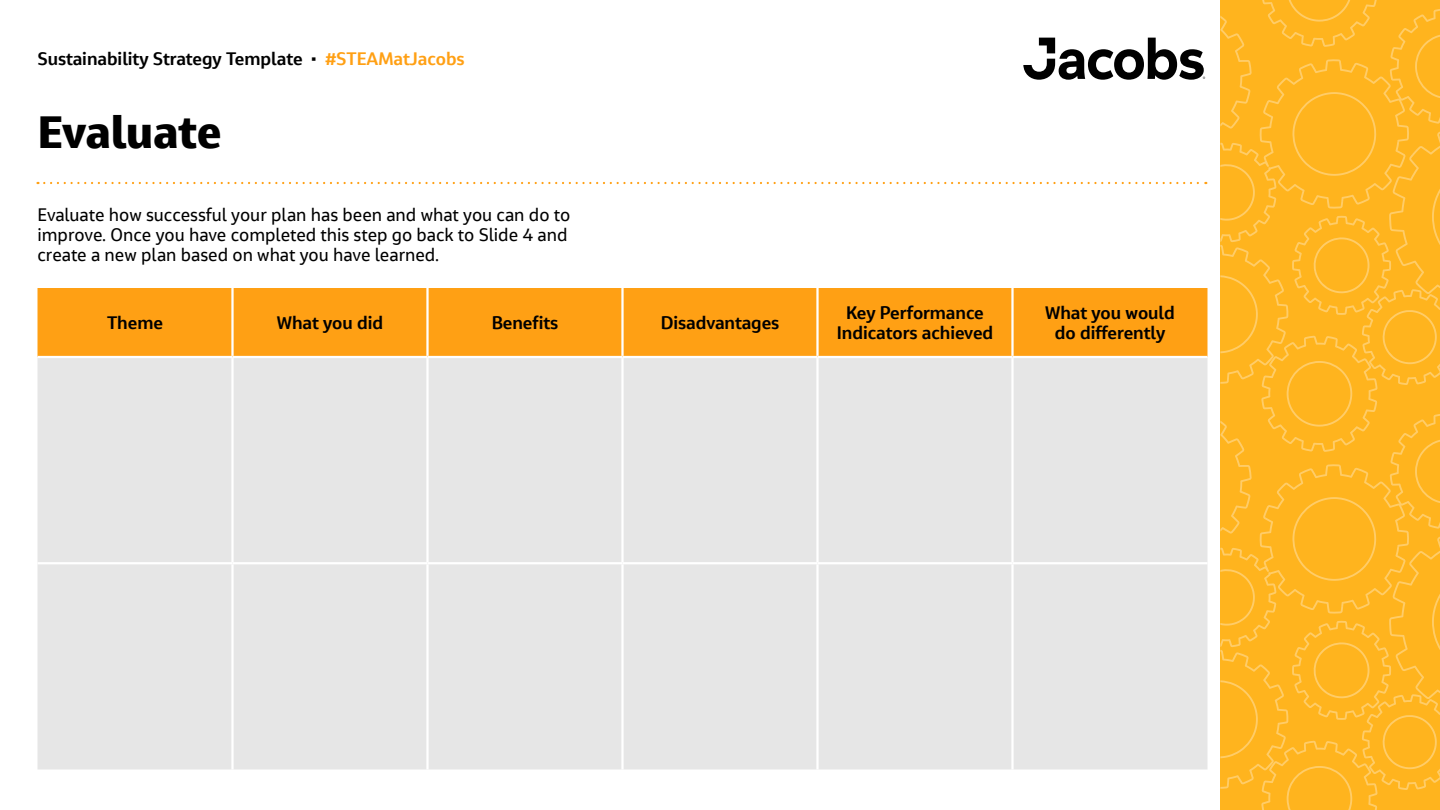
<style>
.page{position:relative;width:1440px;height:810px;background:#fff}
.page>*{position:absolute;margin:0;border:0;box-sizing:border-box;transform-origin:0 0}
.t1{font:800 45px "Jacobs Chronos";color:#000}
.t2{font:18px/20.2px "Jacobs Chronos";color:#000}
.t3{font:700 18px/20.2px "Jacobs Chronos";color:#000;text-align:center}
.s1{color:#ffa014}
</style>
<div class="page">
<svg style="left:1023px;top:38px;width:182px;height:42px"></svg>
<svg style="left:1220px;top:0;width:220px;height:810px;background:#ffb624"></svg>
<svg style="left:38px;top:182px;width:1168px;height:2px"></svg>
<div style="left:38px;top:288px;width:1170px;height:68px;background:#ffa014"></div>
<div style="left:38px;top:358px;width:1170px;height:412px;background:#e6e6e6"></div>
<hr style="left:231px;top:288px;width:3px;height:68px;background:#fff">
<hr style="left:426px;top:288px;width:3px;height:68px;background:#fff">
<hr style="left:621px;top:288px;width:3px;height:68px;background:#fff">
<hr style="left:816px;top:288px;width:3px;height:68px;background:#fff">
<hr style="left:231px;top:358px;width:3px;height:204px;background:#fff">
<hr style="left:426px;top:358px;width:3px;height:204px;background:#fff">
<hr style="left:621px;top:358px;width:3px;height:204px;background:#fff">
<hr style="left:816px;top:358px;width:3px;height:204px;background:#fff">
<hr style="left:38px;top:562px;width:194px;height:2px;background:#fff">
<hr style="left:232px;top:562px;width:196px;height:2px;background:#fff">
<hr style="left:231px;top:564px;width:3px;height:206px;background:#fff">
<hr style="left:428px;top:562px;width:194px;height:2px;background:#fff">
<hr style="left:426px;top:564px;width:3px;height:206px;background:#fff">
<hr style="left:622px;top:562px;width:196px;height:2px;background:#fff">
<hr style="left:621px;top:564px;width:3px;height:206px;background:#fff">
<hr style="left:818px;top:562px;width:194px;height:2px;background:#fff">
<hr style="left:816px;top:564px;width:3px;height:206px;background:#fff">
<hr style="left:1011px;top:288px;width:3px;height:68px;background:#fff">
<hr style="left:1011px;top:358px;width:3px;height:204px;background:#fff">
<hr style="left:1012px;top:562px;width:196px;height:2px;background:#fff">
<hr style="left:1011px;top:564px;width:3px;height:206px;background:#fff">
<p class="t3" style="left:38px;top:48px;width:429px">Sustainability Strategy Template • <span class="s1">#STEAMatJacobs</span></p>
<h1 class="t1" style="left:38px;top:103px;width:185px">Evaluate</h1>
<p class="t2" style="left:38px;top:204px;width:534px">Evaluate how successful your plan has been and what you can do to improve. Once you have completed this step go back to Slide 4 and create a new plan based on what you have learned.</p>
<p class="t3" style="left:107px;top:312px;width:57px">Theme</p>
<p class="t3" style="left:277px;top:312px;width:108px">What you did</p>
<p class="t3" style="left:492px;top:312px;width:68px">Benefits</p>
<p class="t3" style="left:661px;top:312px;width:120px">Disadvantages</p>
<p class="t3" style="left:837px;top:302px;width:158px">Key Performance<br>Indicators achieved</p>
<p class="t3" style="left:1045px;top:302px;width:131px">What you would do differently</p>
</div>
